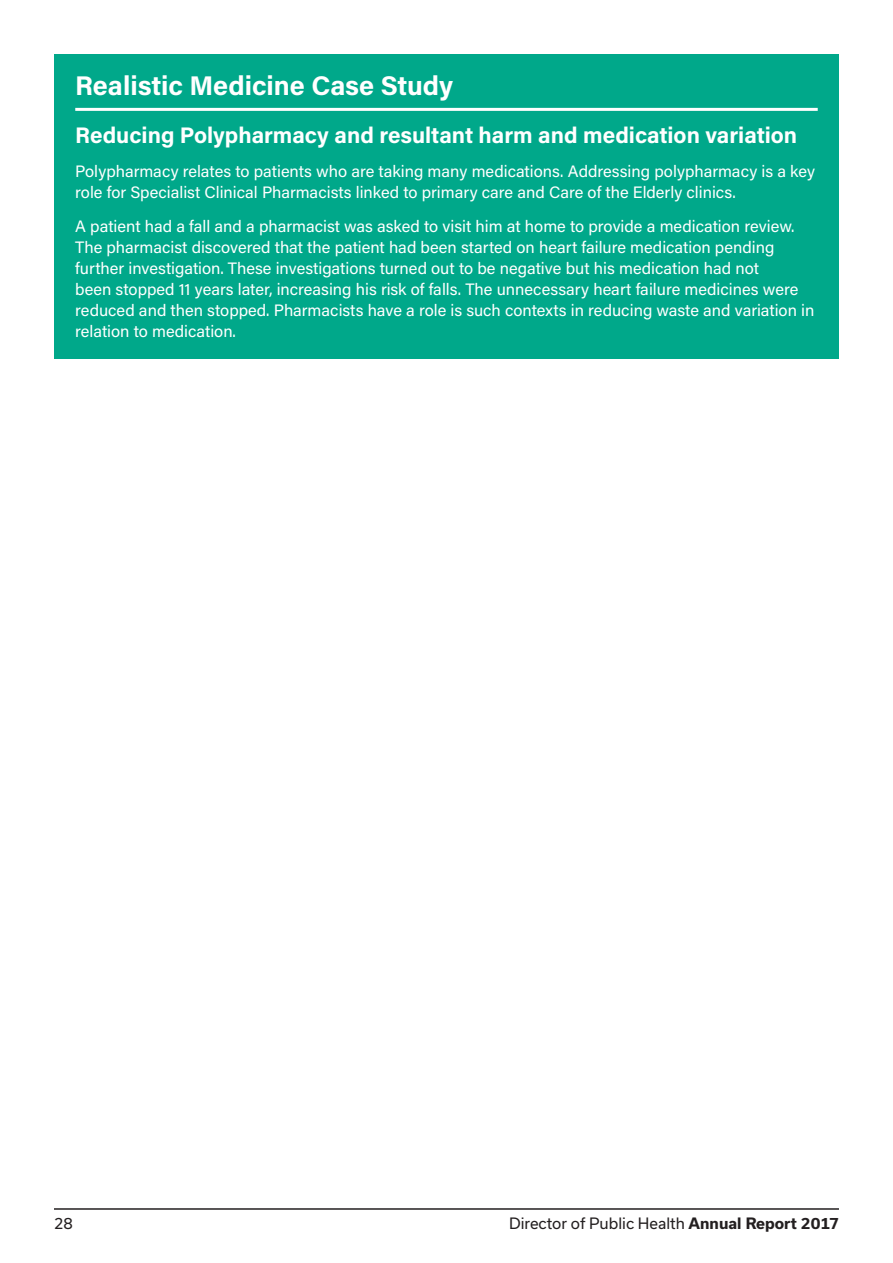
<style>
.page{position:relative;width:893px;height:1263px;background:#fff}
.page>*{position:absolute;margin:0;border:0;box-sizing:border-box;transform-origin:0 0}
.t1{font:700 27px "Acumin Pro";color:#fff}
.t2{font:700 22.5px "Acumin Pro";color:#fff}
.t3{font:16.5px/21px "Acumin Pro";color:#fff}
.t4{font:15px "Usual";color:#231f20}
.s1{font-weight:700}
</style>
<div class="page">
<div style="left:54px;top:54px;width:785px;height:304px;background:#00a88a"></div>
<hr style="left:75px;top:108px;width:743px;height:3px;background:#fff">
<hr style="left:54px;top:1208px;width:785px;height:2px;background:#231f20">
<h1 class="t1" style="left:75px;top:73px;width:379px">Realistic Medicine Case Study</h1>
<h2 class="t2" style="left:75px;top:125px;width:723px">Reducing Polypharmacy and resultant harm and medication variation</h2>
<p class="t3" style="left:75px;top:162px;width:741px">Polypharmacy relates to patients who are taking many medications. Addressing polypharmacy is a key role for Specialist Clinical Pharmacists linked to primary care and Care of the Elderly clinics.</p>
<p class="t3" style="left:75px;top:217px;width:741px">A patient had a fall and a pharmacist was asked to visit him at home to provide a medication review.<br>The pharmacist discovered that the patient had been started on heart failure medication pending further investigation. These investigations turned out to be negative but his medication had not<br>been stopped 11 years later, increasing his risk of falls. The unnecessary heart failure medicines were reduced and then stopped. Pharmacists have a role is such contexts in reducing waste and variation in relation to medication.</p>
<p class="t4" style="left:54px;top:1216px;width:20px">28</p>
<p class="t4" style="left:509px;top:1216px;width:331px">Director of Public Health <span class="s1">Annual Report 2017</span></p>
</div>
